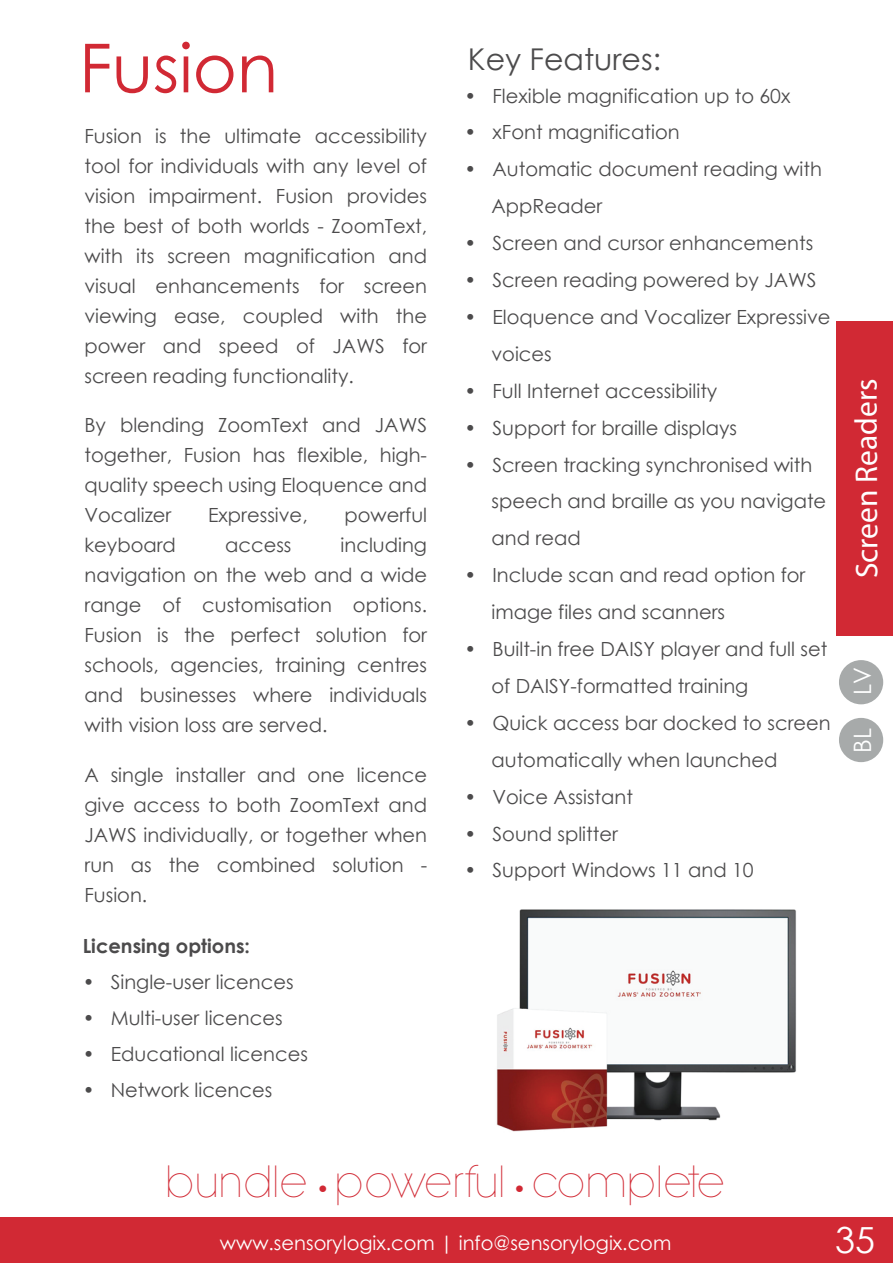
<style>
.page{position:relative;width:893px;height:1263px;background:#fff}
.page>*{position:absolute;margin:0;border:0;box-sizing:border-box;transform-origin:0 0}
.t1{font:67.5px "Century Gothic";color:#d12934}
.t2{font:36px "Century Gothic";color:#fff}
.t3{font:31.5px "Bondoluo Peek";letter-spacing:.1em;color:#d12934}
.t4{font:31.5px "Myriad Pro";letter-spacing:-.005em;color:#fff}
.t5{font:30px "Century Gothic";color:#4c4b4c}
.t6{font:24px "Century Gothic";color:#fff}
.t7{font:19.5px/30px "Century Gothic";color:#4c4b4c}
.t8{font:19.5px "Century Gothic";color:#fff}
.t9{font:700 19.5px "Century Gothic";color:#4c4b4c}
.s1{font-family:"Myriad Pro"}
</style>
<div class="page">
<div style="left:0;top:1217px;width:893px;height:46px;background:#d12934"></div>
<img style="left:496px;top:909px;width:300px;height:223px">
<div style="left:839px;top:660px;width:44px;height:44px;background:#a7aaaa;border-radius:50%"></div>
<div style="left:839px;top:718px;width:44px;height:44px;background:#a7aaaa;border-radius:50%"></div>
<div style="left:836px;top:321px;width:57px;height:314px;background:#d12934"></div>
<h1 class="t1" style="left:79px;top:21px;width:200px">Fusion</h1>
<p class="t7" style="left:84px;top:121px;width:344px;text-align:justify">Fusion is the ultimate accessibility tool for individuals with any level of vision impairment. Fusion provides the best of both worlds - ZoomText, with its screen magnification and visual enhancements for screen viewing ease, coupled with the power and speed of JAWS for screen reading functionality.</p>
<p class="t7" style="left:84px;top:410px;width:344px;text-align:justify">By blending ZoomText and JAWS together, Fusion has flexible, high&shy;quality speech using Eloquence and Vocalizer</p>
<p class="t7" style="left:208px;top:500px;width:101px">Expressive,</p>
<p class="t7" style="left:344px;top:500px;width:84px">powerful</p>
<p class="t7" style="left:84px;top:530px;width:344px;text-align:justify;text-indent:256px">including navigation on the web and a wide range of customisation options.<br>Fusion is the perfect solution for schools, agencies, training centres and businesses where individuals with vision loss are served.</p>
<p class="t7" style="left:84px;top:759px;width:344px;text-align:justify">A single installer and one licence give access to both ZoomText and JAWS individually, or together when run as the combined solution - Fusion.</p>
<p class="t9" style="left:83px;top:931px;width:169px">Licensing options:</p>
<p class="t7" style="left:83px;top:967px;width:212px">• Single-user licences</p>
<p class="t7" style="left:83px;top:1003px;width:201px">• Multi-user licences</p>
<p class="t7" style="left:83px;top:1039px;width:227px">• Educational licences</p>
<p class="t7" style="left:83px;top:1075px;width:191px">• Network licences</p>
<p class="t7" style="left:84px;top:530px;width:93px">keyboard</p>
<p class="t7" style="left:225px;top:530px;width:68px">access</p>
<p class="t5" style="left:468px;top:38px;width:195px">Key Features:</p>
<p class="t7" style="left:464px;top:80px;width:327px">• Flexible magnification up to 60x</p>
<p class="t7" style="left:464px;top:117px;width:217px">• xFont magnification</p>
<p class="t7" style="left:491px;top:151px;width:332px;line-height:36.9px;text-indent:-27px">• Automatic document reading with<br>AppReader</p>
<p class="t7" style="left:464px;top:228px;width:350px">• Screen and cursor enhancements</p>
<p class="t7" style="left:464px;top:265px;width:354px">• Screen reading powered by JAWS</p>
<p class="t7" style="left:491px;top:298px;width:341px;line-height:36.9px;text-indent:-27px">• Eloquence and Vocalizer Expressive voices</p>
<p class="t7" style="left:464px;top:375px;width:254px">• Full Internet accessibility</p>
<p class="t7" style="left:464px;top:412px;width:274px">• Support for braille displays</p>
<p class="t7" style="left:491px;top:446px;width:336px;line-height:36.9px;text-indent:-27px">• Screen tracking synchronised with speech and braille as you navigate and read</p>
<p class="t7" style="left:491px;top:556px;width:315px;line-height:36.9px;text-indent:-27px">• Include scan and read option for image files and scanners</p>
<p class="t7" style="left:491px;top:630px;width:337px;line-height:36.9px;text-indent:-27px">• Built-in free DAISY player and full set of DAISY-formatted training</p>
<p class="t7" style="left:491px;top:704px;width:341px;line-height:36.9px;text-indent:-27px">• Quick access bar docked to screen automatically when launched</p>
<p class="t7" style="left:464px;top:781px;width:170px">• Voice Assistant</p>
<p class="t7" style="left:464px;top:818px;width:155px">• Sound splitter</p>
<p class="t7" style="left:464px;top:855px;width:291px">• Support Windows 11 and 10</p>
<h3 class="t4" style="left:847px;top:578px;width:202px;rotate:-90deg">Screen Readers</h3>
<p class="t6" style="left:846px;top:695px;width:29px;rotate:-90deg">LV</p>
<p class="t6" style="left:846px;top:753px;width:26px;rotate:-90deg">BL</p>
<h3 class="t3" style="left:167px;top:1163px;width:558px">bundle <span class="s1">•</span> powerful <span class="s1">•</span> complete</h3>
<p class="t8" style="left:220px;top:1230px;width:453px">www.sensorylogix.com | info@ ensorylogix.com</p>
<h2 class="t2" style="left:835px;top:1215px;width:41px">35</h2>
<p class="t8" style="left:316px;top:1227px;width:261px">www.sensorysolutions.co.za</p>
</div>
